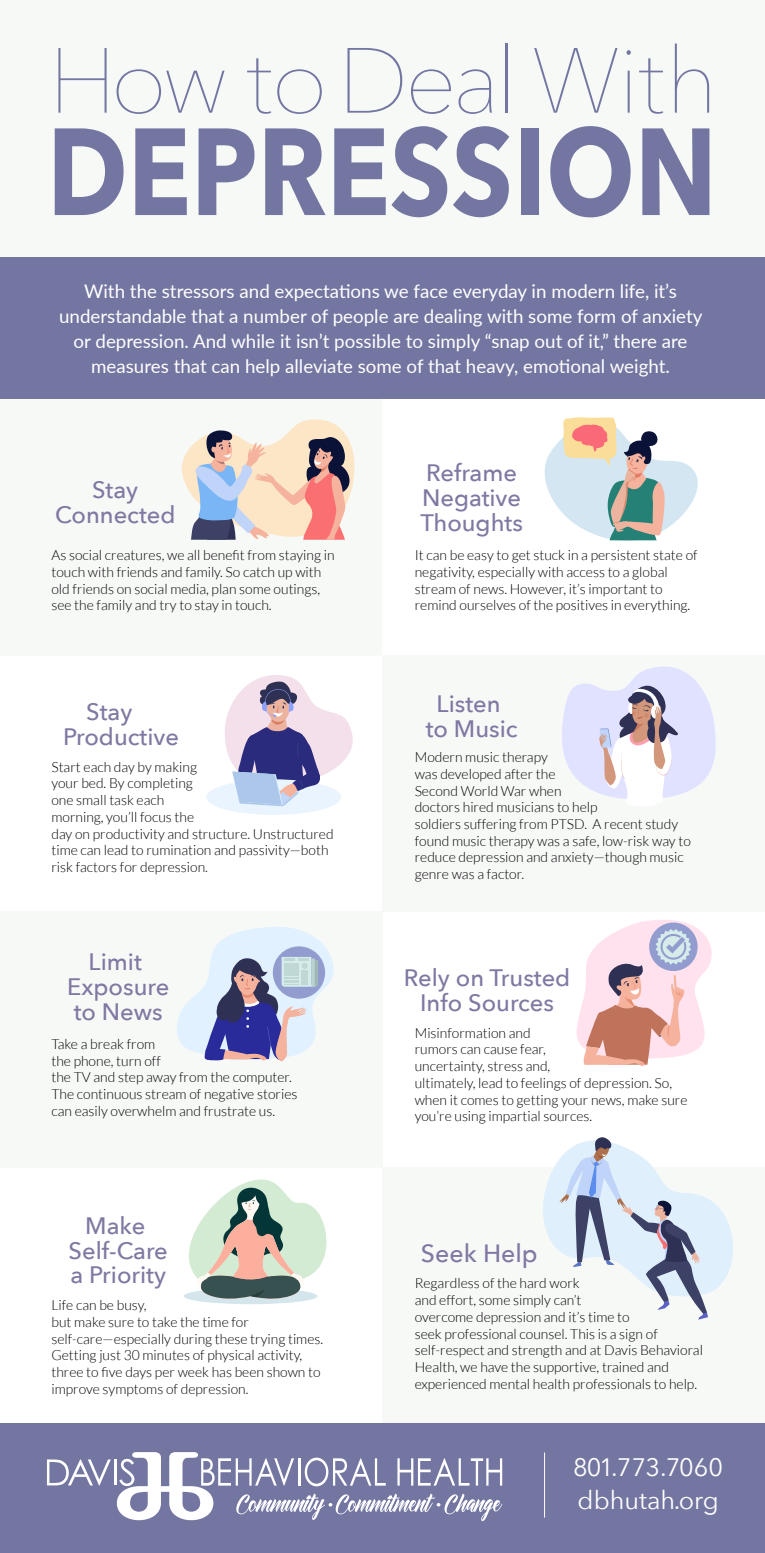
<style>
.page{position:relative;width:765px;height:1553px;background:#fff}
.page>*{position:absolute;margin:0;border:0;box-sizing:border-box;transform-origin:0 0}
.t1{font:700 122.38px "Avenir Next";color:#7476a2;scale:.85 1}
.t2{font:200 91.38px "Avenir Next";letter-spacing:-.03em;color:#7476a2}
.t3{font:25.25px/32.5px "Avenir Next";color:#fff}
.t4{font:500 24.88px "Avenir Next";color:#8078a2}
.t5{font:500 23.75px/25px "Avenir Next";color:#8078a2;text-align:center}
.t6{font:18.75px/25px "Lato";color:#fff;text-align:center}
.t7{font:300 13.88px/16.8px "Lato";color:#000}
</style>
<div class="page">
<div style="left:0;top:0;width:765px;height:281px;background:#f7f9f7"></div>
<div style="left:0;top:399px;width:382px;height:256px;background:#f7f9f7"></div>
<div style="left:382px;top:655px;width:383px;height:256px;background:#f7f9f7"></div>
<div style="left:0;top:911px;width:382px;height:256px;background:#f7f9f7"></div>
<div style="left:382px;top:1167px;width:383px;height:255px;background:#f7f9f7"></div>
<svg style="left:543px;top:1137px;width:190px;height:182px"></svg>
<div style="left:0;top:1422px;width:765px;height:130px;background:#7476a2"></div>
<div style="left:0;top:258px;width:765px;height:141px;background:#7476a2"></div>
<svg style="left:47px;top:1459px;width:64px;height:26px"></svg>
<hr style="left:114px;top:1459px;width:3px;height:26px;background:#fff">
<svg style="left:117px;top:1452px;width:385px;height:69px"></svg>
<hr style="left:544px;top:1452px;width:1px;height:65px;background:#fff">
<svg style="left:544px;top:417px;width:154px;height:124px"></svg>
<div style="left:184px;top:1287px;width:133px;height:17px;background:#d4e5ec;border-radius:50%"></div>
<svg style="left:189px;top:1179px;width:137px;height:120px"></svg>
<svg style="left:181px;top:419px;width:174px;height:121px"></svg>
<div style="left:206px;top:779px;width:135px;height:35px;background:#eaf4fe;border-radius:50%"></div>
<svg style="left:225px;top:675px;width:128px;height:131px"></svg>
<svg style="left:562px;top:666px;width:154px;height:133px"></svg>
<svg style="left:177px;top:927px;width:157px;height:135px"></svg>
<svg style="left:576px;top:920px;width:136px;height:146px"></svg>
<h2 class="t2" style="left:49px;top:4px;width:671px">How toDeal With</h2>
<h1 class="t1" style="left:47px;top:66px;width:790px">DEPRESSION</h1>
<p class="t6" style="left:59px;top:278px;width:645px">With the stressors and expectations we face everyday in modern life, it’s understandable that a number of people are dealing with some form of anxiety or depression. And while it isn’t possible to simply “snap out of it,” there are measures that can help alleviate some of that heavy, emotional weight.</p>
<h3 class="t5" style="left:55px;top:476px;width:122px">Stay<br>Connected</h3>
<p class="t7" style="left:51px;top:547px;width:285px">As social creatures, we all benefit from staying in touch with friends and family. So catch up with old friends on social media, plan some outings, see the family and try to stay in touch.</p>
<h3 class="t5" style="left:63px;top:698px;width:117px;text-align:left;text-indent:23px">Stay<br>Productive</h3>
<p class="t7" style="left:51px;top:758px;width:284px">Start each day by making<br>your bed. By completing<br>one small task each<br>morning, you’ll focus the<br>day on productivity and structure. Unstructured time can lead to rumination and passivity—both risk factors for depression.</p>
<h3 class="t5" style="left:67px;top:948px;width:104px">Limit<br>Exposure to News</h3>
<p class="t7" style="left:51px;top:1035px;width:248px">Take a break from<br>the phone, turn off<br>the TV and step away from the computer.<br>The continuous stream of negative stories can easily overwhelm and frustrate us.</p>
<h3 class="t5" style="left:69px;top:1212px;width:101px;line-height:24.4px">Make<br>Self-Care a Priority</h3>
<p class="t7" style="left:51px;top:1296px;width:273px">Life can be busy,<br>but make sure to take the time for self-care—especially during these trying times.<br>Getting just 30 minutes of physical activity, three to five days per week has been shown to improve symptoms of depression.</p>
<h3 class="t5" style="left:420px;top:460px;width:104px;text-align:left">Reframe<br>Negative<br>Thoughts</h3>
<p class="t7" style="left:415px;top:547px;width:284px">It can be easy to get stuck in a persistent state of negativity, especially with access to a global stream of news. However, it’s important to remind ourselves of the positives in everything.</p>
<h3 class="t5" style="left:426px;top:690px;width:93px">Listen to Music</h3>
<p class="t7" style="left:415px;top:749px;width:278px">Modern music therapy<br>was developed after the<br>Second World War when<br>doctors hired musicians to help<br>soldiers suffering from PTSD. A recent study found music therapy was a safe, low-risk way to reduce depression and anxiety—though music genre was a factor.</p>
<h3 class="t5" style="left:404px;top:964px;width:168px">Rely on Trusted<br>Info Sources</h3>
<p class="t7" style="left:415px;top:1024px;width:274px">Misinformation and<br>rumors can cause fear,<br>uncertainty, stress and,<br>ultimately, lead to feelings of depression. So, when it comes to getting your news, make sure you’re using impartial sources.</p>
<h3 class="t4" style="left:421px;top:1232px;width:118px">Seek Help</h3>
<p class="t7" style="left:415px;top:1274px;width:290px">Regardless of the hard work<br>and effort, some simply can’t<br>overcome depression and it’s time to<br>seek professional counsel. This is a sign of self-respect and strength and at Davis Behavioral Health, we have the supportive, trained and experienced mental health professionals to help.</p>
<h3 class="t3" style="left:573px;top:1449px;width:151px">801.773.7060 dbhutah.org</h3>
</div>
